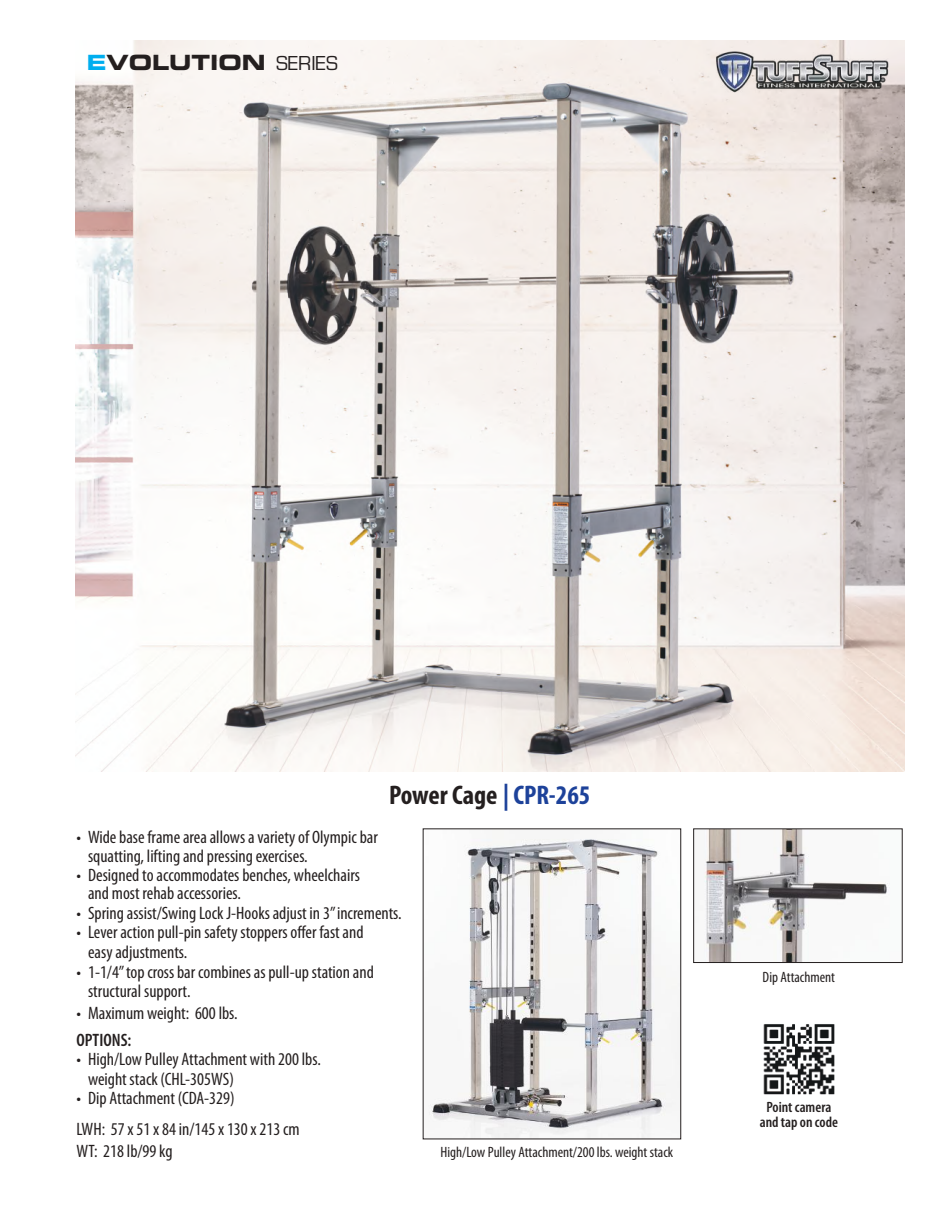
<style>
.page{position:relative;width:945px;height:1215px;background:#fff}
.page>*{position:absolute;margin:0;border:0;box-sizing:border-box;transform-origin:0 0}
.t1{font:700 condensed 27px "Myriad Pro";color:#241f1f}
.t2{font:21px "Eurostile LT Std Bold Ex 2";color:#241f1f}
.t3{font:condensed 18px/19.5px "Myriad Pro";color:#241f1f}
.t4{font:600 condensed 18px "Myriad Pro";color:#241f1f}
.t5{font:condensed 15px "Myriad Pro";color:#241f1f}
.t6{font:600 condensed 15px/15px "Myriad Pro";color:#241f1f;text-align:center}
.s1{color:#00aeef}
.s2{font-family:"Eurostile"}
.s3{color:#1d429a}
</style>
<div class="page">
<img style="left:75px;top:40px;width:829px;height:731px">
<img style="left:763px;top:1024px;width:72px;height:71px">
<img style="left:429px;top:838px;width:250px;height:299px">
<img style="left:704px;top:830px;width:186px;height:131px">
<div style="left:693px;top:828px;width:210px;height:135px;border:1px solid #241f1f"></div>
<img style="left:714px;top:51px;width:176px;height:42px">
<p class="t2" style="left:87px;top:55px;width:253px"><span class="s1">E</span>VOLUTION <span class="s2">SERIES</span></p>
<h1 class="t1" style="left:389px;top:785px;width:203px">Power Cage <span class="s3">| CPR-265</span></h1>
<p class="t3" style="left:88px;top:830px;width:291px;line-height:18.6px;text-indent:-12px">• Wide base frame area allows a variety of Olympic bar squatting, lifting and pressing exercises.</p>
<p class="t3" style="left:88px;top:867px;width:274px;line-height:18.6px;text-indent:-12px">• Designed to accommodates benches, wheelchairs and most rehab accessories.</p>
<p class="t3" style="left:77px;top:905px;width:327px">• Spring assist/Swing Lock J-Hooks adjust in 3”increments.</p>
<p class="t3" style="left:88px;top:924px;width:277px;text-indent:-12px">• Lever action pull-pin safety stoppers offer fast and easy adjustments.</p>
<p class="t3" style="left:88px;top:964px;width:287px;text-indent:-12px">• 1-1/4”top cross bar combines as pull-up station and structural support.</p>
<p class="t3" style="left:77px;top:1005px;width:163px">• Maximum weight: 600 lbs.</p>
<p class="t4" style="left:77px;top:1034px;width:56px">OPTIONS:</p>
<p class="t3" style="left:88px;top:1051px;width:234px;text-indent:-12px">• High/Low Pulley Attachment with 200 lbs. weight stack (CHL-305WS)</p>
<p class="t3" style="left:77px;top:1085px;width:225px;line-height:30.6px">• Dip Attachment (CDA-329)<br>LWH: 57 x 51 x 84 in/145 x 130 x 213 cm</p>
<p class="t3" style="left:77px;top:1142px;width:98px">WT: 218 lb/99 kg</p>
<p class="t5" style="left:440px;top:1147px;width:234px">High/Low Pulley Attachment/200 lbs. weight stack</p>
<p class="t5" style="left:763px;top:971px;width:74px">Dip Attachment</p>
<p class="t6" style="left:760px;top:1101px;width:80px">Point camera and tap on code</p>
</div>
